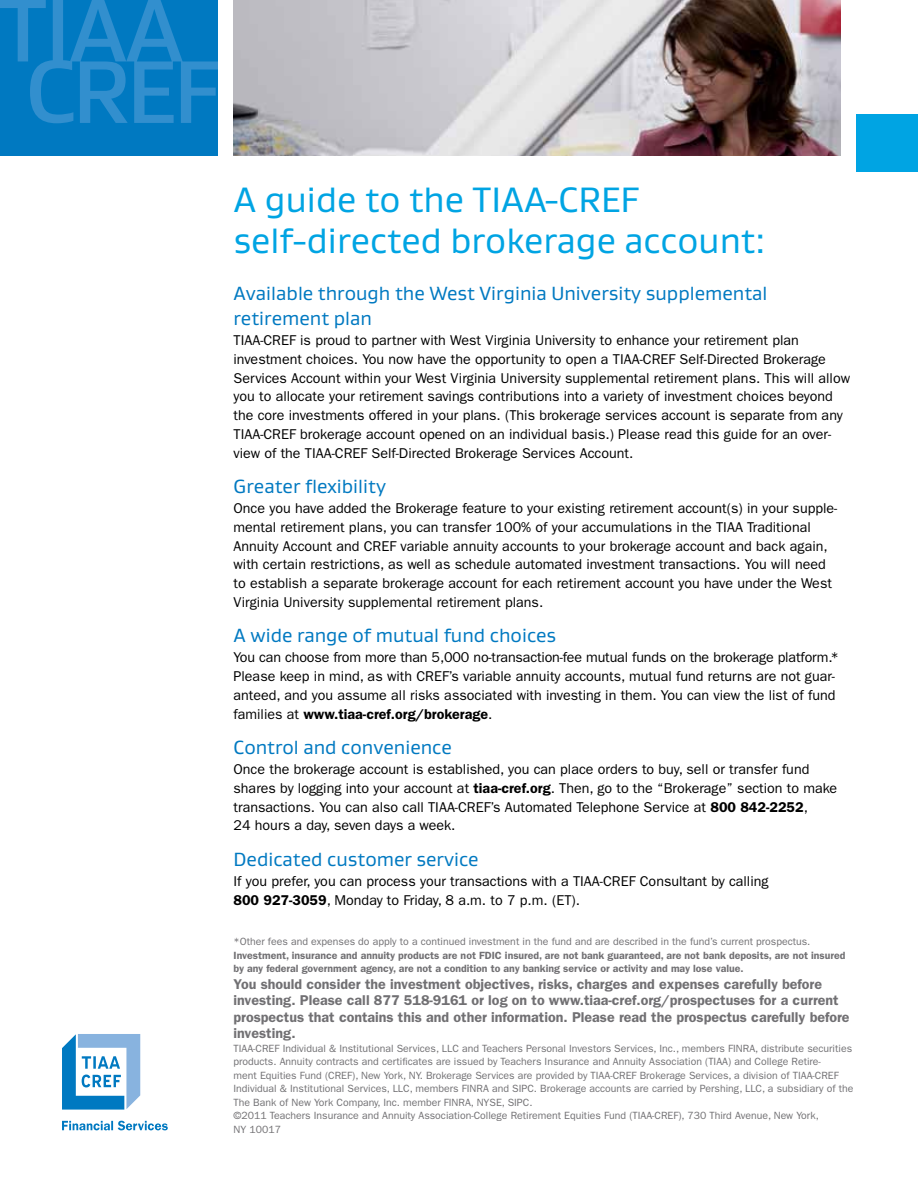
<style>
.page{position:relative;width:918px;height:1188px;background:#fff}
.page>*{position:absolute;margin:0;border:0;box-sizing:border-box;transform-origin:0 0}
.t1{font:36px/40.5px "Gustan";color:#00a4e3}
.t2{font:19.5px/24.8px "Gustan";color:#0079c1}
.t3{font:14.25px/18.8px "ITC Franklin Gothic Std";color:#000}
.t4{font:600 14.25px/16.5px "ITC Franklin Gothic Std";color:#717073}
.t5{font:600 14.25px "Franklin Gothic";color:#000}
.t6{font:10.5px/13.5px "ITC Franklin Gothic Std";color:#717073}
.t7{font:600 10.5px/13.5px "ITC Franklin Gothic Std";color:#717073}
.s1{font-family:"ITC Franklin Gothic Std";font-weight:400}
.s2{font-weight:600}
.s3{font-family:"Franklin Gothic";font-weight:600}
</style>
<div class="page">
<img style="left:234px;top:0;width:606px;height:156px">
<div style="left:856px;top:115px;width:62px;height:57px;background:#00a4e3"></div>
<div style="left:0;top:0;width:217px;height:156px;background:#0079c1"></div>
<svg style="left:0;top:0;width:217px;height:123px"></svg>
<svg style="left:62px;top:1034px;width:79px;height:76px"></svg>
<svg style="left:62px;top:1121px;width:106px;height:9px"></svg>
<h1 class="t1" style="left:234px;top:179px;width:533px">A guide to the TIAA-CREF self-directed brokerage account:</h1>
<h2 class="t2" style="left:234px;top:280px;width:535px">Available through the West Virginia University supplemental retirement plan</h2>
<p class="t3" style="left:234px;top:331px;width:618px">TIAA-CREF is proud to partner with West Virginia University to enhance your retirement plan investment choices. You now have the opportunity to open a TIAA-CREF Self-Directed Brokerage Services Account within your West Virginia University supplemental retirement plans. This will allow you to allocate your retirement savings contributions into a variety of investment choices beyond the core investments offered in your plans. (This brokerage services account is separate from any TIAA-CREF brokerage account opened on an individual basis.) Please read this guide for an over&shy;view of the TIAA-CREF Self-Directed Brokerage Services Account.</p>
<h2 class="t2" style="left:234px;top:473px;width:154px">Greater flexibility</h2>
<p class="t3" style="left:234px;top:499px;width:605px">Once you have added the Brokerage feature to your existing retirement account(s) in your supple&shy;mental retirement plans, you can transfer 100% of your accumulations in the TIAA Traditional Annuity Account and CREF variable annuity accounts to your brokerage account and back again, with certain restrictions, as well as schedule automated investment transactions. You will need to establish a separate brokerage account for each retirement account you have under the West Virginia University supplemental retirement plans.</p>
<h2 class="t2" style="left:234px;top:622px;width:324px">A wide range of mutual fund choices</h2>
<p class="t3" style="left:234px;top:648px;width:607px">You can choose from more than 5,000 no-transaction-fee mutual funds on the brokerage platform.*<br>Please keep in mind, as with CREF’s variable annuity accounts, mutual fund returns are not guar&shy;anteed, and you assume all risks associated with investing in them. You can view the list of fund</p>
<p class="t5" style="left:234px;top:705px;width:260px"><span class="s1">families at</span> www.tiaa-cref.org/brokerage<span class="s1">.</span></p>
<h2 class="t2" style="left:234px;top:734px;width:220px">Control and convenience</h2>
<p class="t3" style="left:234px;top:760px;width:605px">Once the brokerage account is established, you can place orders to buy, sell or transfer fund shares by logging into your account at <span class="s2">tiaa-cref.org</span>. Then, go to the “Brokerage” section to make transactions. You can also call TIAA-CREF’s Automated Telephone Service at <span class="s3">800 842-2252</span>,<br>24 hours a day, seven days a week.</p>
<h2 class="t2" style="left:234px;top:846px;width:247px">Dedicated customer service</h2>
<p class="t3" style="left:234px;top:872px;width:537px">If you prefer, you can process your transactions with a TIAA-CREF Consultant by calling<br><span class="s3">800 927-3059</span>, Monday to Friday, 8 a.m. to 7 p.m. (ET).</p>
<p class="t6" style="left:234px;top:935px;width:578px">*Other fees and expenses do apply to a continued investment in the fund and are described in the fund’s current prospectus.</p>
<p class="t7" style="left:234px;top:948px;width:613px">Investment, insurance and annuity products are not FDIC insured, are not bank guaranteed, are not bank deposits, are not insured by any federal government agency, are not a condition to any banking service or activity and may lose value.</p>
<p class="t4" style="left:234px;top:976px;width:618px">You should consider the investment objectives, risks, charges and expenses carefully before investing. Please call 877 518-9161 or log on to www.tiaa-cref.org/prospectuses for a current prospectus that contains this and other information. Please read the prospectus carefully before investing.</p>
<p class="t6" style="left:234px;top:1041px;width:621px">TIAA-CREF Individual &amp; Institutional Services, LLC and Teachers Personal Investors Services, Inc., members FINRA, distribute securities products. Annuity contracts and certificates are issued by Teachers Insurance and Annuity Association (TIAA) and College Retire-<br>ment Equities Fund (CREF), New York, NY. Brokerage Services are provided by TIAA-CREF Brokerage Services, a division of TIAA-CREF Individual &amp; Institutional Services, LLC, members FINRA and SIPC. Brokerage accounts are carried by Pershing, LLC, a subsidiary of the The Bank of New York Company, Inc. member FINRA, NYSE, SIPC.<br>©2011 Teachers Insurance and Annuity Association-College Retirement Equities Fund (TIAA-CREF), 730 Third Avenue, New York,<br>NY 10017</p>
</div>
